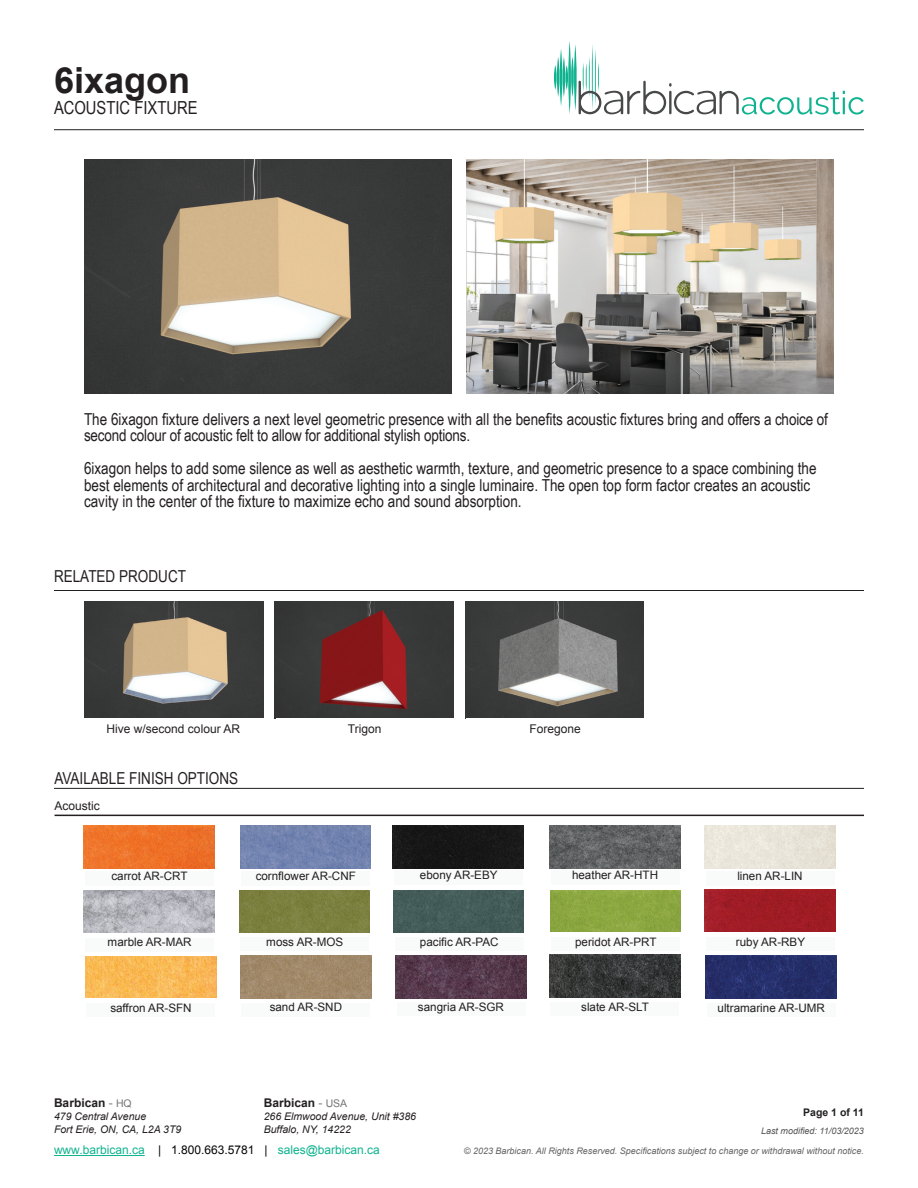
<style>
.page{position:relative;width:918px;height:1188px;background:#fff}
.page>*{position:absolute;margin:0;border:0;box-sizing:border-box;transform-origin:0 0}
.t1{font:700 36px "Arial";color:#231f20}
.t2{font:18px "Arial Narrow";color:#231f20}
.t3{font:16.5px/16.5px "Arial Narrow";color:#231f20}
.t4{font:12px "Arial";color:#10b38f}
.t5{font:12px "Arial";color:#231f20}
.t6{font:700 12px "Arial";color:#231f20}
.t7{font:11.7px "Arial";color:#231f20}
.t8{font:italic 10.5px/12.6px "Arial";color:#231f20}
.t9{font:700 10.5px "Arial";color:#231f20}
.t10{font:italic 9px "Arial";color:#626363}
.t11{font:italic 9px "Arial";color:#525352}
.s1{font-weight:400;color:#747474}
.s2{font-weight:400;font-size:10.5px;color:#747474}
.s3{color:#040503}
</style>
<div class="page">
<hr style="left:54px;top:1155px;width:91px;height:1px;background:#10b38f">
<hr style="left:54px;top:129px;width:810px;height:1px;background:#231f20">
<svg style="left:554px;top:41px;width:310px;height:74px"></svg>
<img style="left:84px;top:159px;width:368px;height:234px">
<img style="left:466px;top:159px;width:368px;height:234px">
<img style="left:465px;top:601px;width:179px;height:117px">
<img style="left:275px;top:601px;width:179px;height:117px">
<img style="left:85px;top:601px;width:178px;height:117px">
<hr style="left:54px;top:590px;width:810px;height:1px;background:#231f20">
<img style="left:84px;top:825px;width:131px;height:43px">
<img style="left:240px;top:825px;width:131px;height:43px">
<div style="left:393px;top:825px;width:131px;height:43px;background:#171717"></div>
<img style="left:549px;top:825px;width:131px;height:43px">
<img style="left:704px;top:825px;width:131px;height:43px">
<img style="left:84px;top:891px;width:131px;height:41px">
<img style="left:550px;top:890px;width:131px;height:42px">
<div style="left:239px;top:891px;width:131px;height:41px;background:#7b803e"></div>
<img style="left:705px;top:889px;width:131px;height:42px">
<div style="left:85px;top:871px;width:129px;height:15px;background:#f9fafa"></div>
<div style="left:394px;top:871px;width:129px;height:14px;background:#f9fafa"></div>
<div style="left:706px;top:871px;width:128px;height:15px;background:#f9fafa"></div>
<div style="left:552px;top:937px;width:128px;height:14px;background:#f9fafa"></div>
<div style="left:706px;top:937px;width:129px;height:14px;background:#f9fafa"></div>
<div style="left:242px;top:871px;width:128px;height:15px;background:#f9fafa"></div>
<div style="left:551px;top:871px;width:128px;height:14px;background:#f9fafa"></div>
<div style="left:86px;top:938px;width:128px;height:13px;background:#f9fafa"></div>
<div style="left:241px;top:937px;width:128px;height:14px;background:#f9fafa"></div>
<img style="left:240px;top:956px;width:131px;height:42px">
<img style="left:395px;top:956px;width:131px;height:42px">
<img style="left:549px;top:955px;width:131px;height:43px">
<img style="left:706px;top:956px;width:130px;height:42px">
<div style="left:551px;top:1002px;width:128px;height:14px;background:#f9fafa"></div>
<div style="left:242px;top:1003px;width:128px;height:13px;background:#f9fafa"></div>
<div style="left:397px;top:1002px;width:128px;height:14px;background:#f9fafa"></div>
<div style="left:707px;top:1003px;width:128px;height:14px;background:#f9fafa"></div>
<hr style="left:55px;top:815px;width:809px;height:1px;background:#231f20">
<hr style="left:54px;top:788px;width:810px;height:1px;background:#231f20">
<img style="left:85px;top:956px;width:131px;height:42px">
<div style="left:87px;top:1003px;width:128px;height:14px;background:#f9fafa"></div>
<div style="left:394px;top:891px;width:130px;height:41px;background:#445c59"></div>
<div style="left:395px;top:937px;width:128px;height:14px;background:#f9fafa"></div>
<h1 class="t1" style="left:54px;top:57px;width:138px">6ixagon</h1>
<p class="t2" style="left:54px;top:94px;width:145px">ACOUSTIC FIXTURE</p>
<p class="t3" style="left:84px;top:410px;width:745px">The 6ixagon fixture delivers a next level geometric presence with all the benefits acoustic fixtures bring and offers a choice of second colour of acoustic felt to allow for additional stylish options.</p>
<p class="t3" style="left:84px;top:459px;width:734px">6ixagon helps to add some silence as well as aesthetic warmth, texture, and geometric presence to a space combining the best elements of architectural and decorative lighting into a single luminaire. The open top form factor creates an acoustic cavity in the center of the fixture to maximize echo and sound absorption.</p>
<p class="t3" style="left:54px;top:567px;width:134px">RELATED PRODUCT</p>
<p class="t5" style="left:107px;top:721px;width:135px">Hive w/second colour AR</p>
<p class="t5" style="left:348px;top:721px;width:35px">Trigon</p>
<p class="t3" style="left:55px;top:769px;width:185px">AVAILABLE FINISH OPTIONS</p>
<p class="t5" style="left:55px;top:798px;width:47px">Acoustic</p>
<p class="t5" style="left:529px;top:721px;width:53px">Foregone</p>
<p class="t7" style="left:111px;top:868px;width:78px">carrot AR-CRT</p>
<p class="t7" style="left:420px;top:868px;width:79px">ebony AR-EBY</p>
<p class="t7" style="left:737px;top:868px;width:67px">linen AR-LIN</p>
<p class="t7" style="left:256px;top:868px;width:102px">cornflower AR-CNF</p>
<p class="t7" style="left:572px;top:868px;width:88px">heather AR-HTH</p>
<p class="t7" style="left:108px;top:935px;width:86px">marble AR-MAR</p>
<p class="t7" style="left:266px;top:934px;width:78px">moss AR-MOS</p>
<p class="t7" style="left:420px;top:934px;width:80px">pacific AR-PAC</p>
<p class="t7" style="left:575px;top:934px;width:83px">peridot AR-PRT</p>
<p class="t7" style="left:736px;top:934px;width:71px">ruby AR-RBY</p>
<p class="t7" style="left:110px;top:1000px;width:83px">saffron AR-SFN</p>
<p class="t6" style="left:54px;top:1095px;width:79px">Barbican <span class="s1">-</span> <span class="s2">HQ</span></p>
<p class="t8" style="left:54px;top:1110px;width:129px">479 Central Avenue<br>Fort Erie, ON, CA, L2A 3T9</p>
<p class="t7" style="left:270px;top:1000px;width:74px">sand AR-SND</p>
<p class="t7" style="left:418px;top:999px;width:88px">sangria AR-SGR</p>
<p class="t7" style="left:581px;top:999px;width:69px">slate AR-SLT</p>
<p class="t7" style="left:718px;top:1000px;width:109px">ultramarine AR-UMR</p>
<p class="t6" style="left:264px;top:1095px;width:85px">Barbican <span class="s1">-</span> <span class="s2">USA</span></p>
<p class="t8" style="left:264px;top:1110px;width:154px">266 Elmwood Avenue, Unit #386<br>Buffalo, NY, 14222</p>
<p class="t9" style="left:803px;top:1106px;width:62px">Page 1 of 11</p>
<p class="t11" style="left:761px;top:1125px;width:104px">Last modified: 11/03/2023</p>
<p class="t4" style="left:54px;top:1142px;width:327px">www.barbican.ca <span class="s3">| 1.800.663.5781 |</span> sales@barbican.ca</p>
<p class="t10" style="left:464px;top:1145px;width:401px">© 2023 Barbican. All Rights Reserved. Specifications subject to change or withdrawal without notice.</p>
</div>
